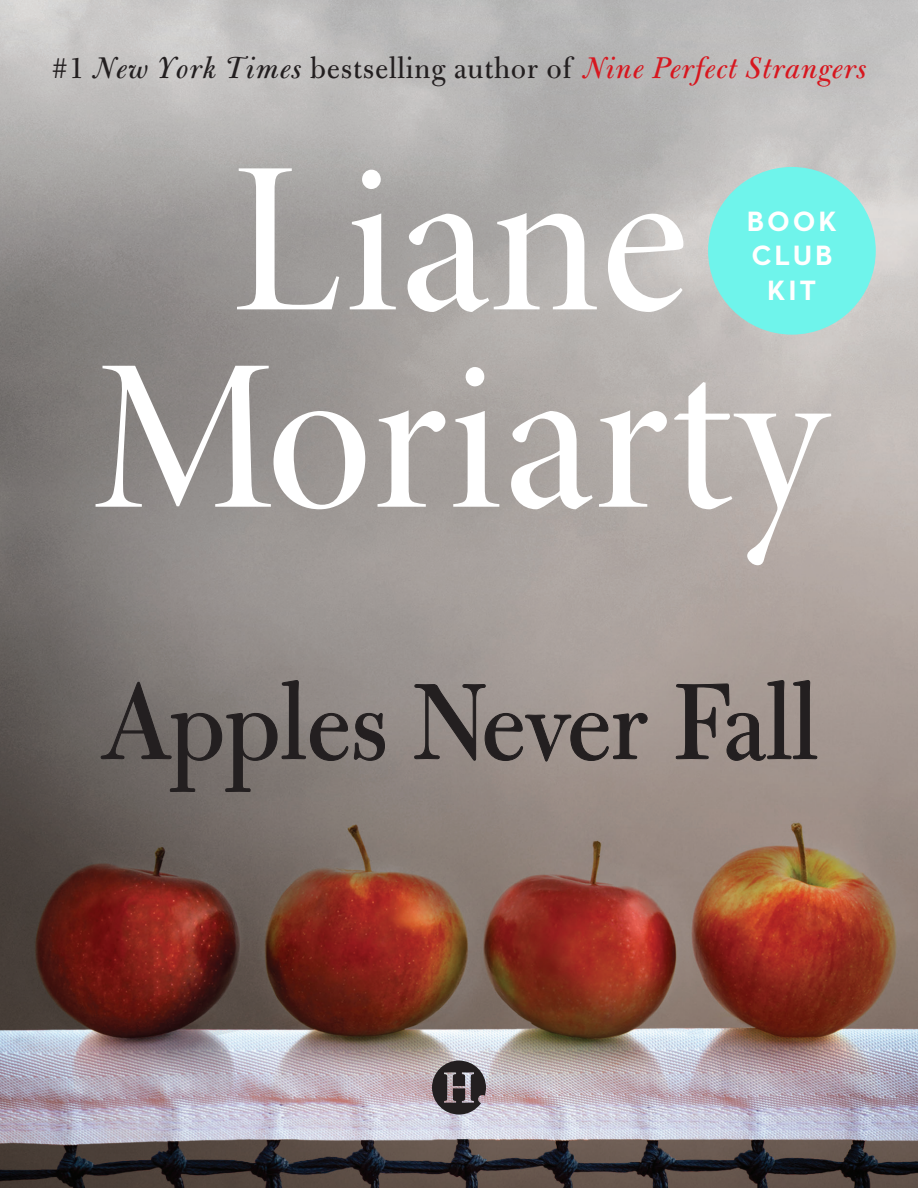
<style>
.page{position:relative;width:918px;height:1188px;background:#fff}
.page>*{position:absolute;margin:0;border:0;box-sizing:border-box;transform-origin:0 0}
.t1{font:217.65px/197.4px "Minion Pro Medium Disp";letter-spacing:.005em;color:#fff;text-align:center}
.t2{font:118.8px "Bulmer MT Regular Display";letter-spacing:.01em;color:#231f20}
.t3{font:32.25px "Bulmer";letter-spacing:.025em;color:#231f20}
.t4{font:700 28.5px/34.2px "Neutraface Text";letter-spacing:.1em;color:#fff;text-align:center}
.s1{font-style:italic}
.s2{font-style:italic;color:#d7171f}
</style>
<div class="page">
<img style="left:0;top:0;width:918px;height:1188px">
<svg style="left:100px;top:679px;width:286px;height:114px;background:#7a7370"></svg>
<svg style="left:414px;top:684px;width:234px;height:78px;background:#968c87"></svg>
<svg style="left:675px;top:679px;width:143px;height:82px;background:#978c86"></svg>
<div style="left:708px;top:167px;width:168px;height:168px;background:#6ff4eb;border-radius:50%"></div>
<svg style="left:432px;top:1061px;width:54px;height:54px;background:#625c60"></svg>
<p class="t3" style="left:51px;top:51px;width:817px">#1 <span class="s1">New York Times</span> bestselling author of <span class="s2">Nine Perfect Strangers</span></p>
<h1 class="t1" style="left:91px;top:147px;width:737px">Liane<br>Moriarty</h1>
<p class="t4" style="left:747px;top:204px;width:91px">BOOK<br>CLUB<br>KIT</p>
<h2 class="t2" style="left:101px;top:662px;width:718px">Apples Never Fall</h2>
</div>
